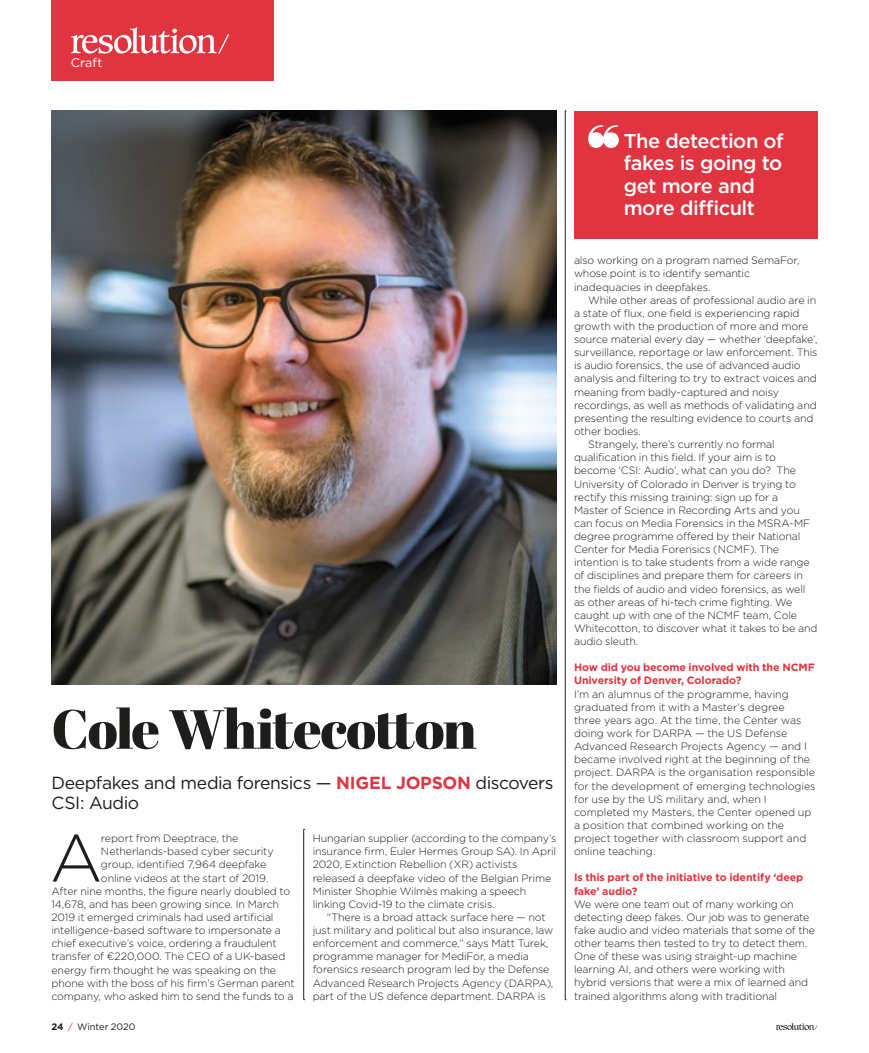
<style>
.page{position:relative;width:869px;height:1053px;background:#fff}
.page>*{position:absolute;margin:0;border:0;box-sizing:border-box;transform-origin:0 0}
.t1{font:300 66.88px "Gotham";color:#1d1d1b}
.t2{font:55px "Abril Fatface";letter-spacing:-.025em;color:#1d1d1b}
.t3{font:500 20px/22.5px "Gotham";letter-spacing:-.025em;color:#fff}
.t4{font:17.5px/20px "Gotham";letter-spacing:-.025em;color:#1d1d1b}
.t5{font:12.5px "Gotham";letter-spacing:.005em;color:#fff}
.t6{font:300 10.62px/13.1px "Gotham";letter-spacing:-.01em;color:#1d1d1b}
.t7{font:700 10.62px/13.1px "Gotham";letter-spacing:-.005em;color:#e03541}
.t8{font:9.38px "Gotham";letter-spacing:-.005em;color:#1d1d1b}
.s1{font-weight:700;color:#e03541}
.s2{font-weight:700}
.s3{color:#e03541}
</style>
<div class="page">
<svg style="left:776px;top:1023px;width:41px;height:6px"></svg>
<div style="left:51px;top:0;width:223px;height:80px;background:#e03541"></div>
<svg style="left:71px;top:27px;width:158px;height:27px"></svg>
<svg style="left:564px;top:111px;width:2px;height:889px;background:#8e8e8e"></svg>
<svg style="left:303px;top:829px;width:1px;height:171px"></svg>
<img style="left:51px;top:110px;width:505px;height:574px">
<div style="left:573px;top:111px;width:244px;height:127px;background:#e03541"></div>
<svg style="left:588px;top:125px;width:30px;height:23px"></svg>
<p class="t5" style="left:71px;top:55px;width:33px">Craft</p>
<h2 class="t2" style="left:51px;top:690px;width:426px">Cole Whitecotton</h2>
<h3 class="t4" style="left:51px;top:772px;width:503px">Deepfakes and media forensics — <span class="s1">NIGEL JOPSON</span> discovers<br>CSI: Audio</h3>
<h1 class="t1" style="left:50px;top:815px;width:54px">A</h1>
<p class="t6" style="left:101px;top:831px;width:139px">report from Deeptrace, the</p>
<p class="t6" style="left:101px;top:844px;width:174px">Netherlands-based cyber security</p>
<p class="t6" style="left:101px;top:857px;width:167px">group, identified 7,964 deepfake</p>
<p class="t6" style="left:101px;top:870px;width:169px">online videos at the start of 2019.</p>
<p class="t6" style="left:51px;top:884px;width:240px">After nine months, the figure nearly doubled to</p>
<p class="t6" style="left:51px;top:897px;width:229px">14,678, and has been growing since. In March</p>
<p class="t6" style="left:51px;top:910px;width:223px">2019 it emerged criminals had used artificial</p>
<p class="t6" style="left:51px;top:923px;width:231px">intelligence-based software to impersonate a</p>
<p class="t6" style="left:51px;top:936px;width:227px">chief executive’s voice, ordering a fraudulent</p>
<p class="t6" style="left:51px;top:949px;width:235px">transfer of €220,000. The CEO of a UK-based</p>
<p class="t6" style="left:51px;top:962px;width:226px">energy firm thought he was speaking on the</p>
<p class="t6" style="left:51px;top:975px;width:245px">phone with the boss of his firm’s German parent</p>
<p class="t6" style="left:51px;top:989px;width:243px">company, who asked him to send the funds to a</p>
<p class="t8" style="left:51px;top:1020px;width:86px"><span class="s2">24</span> <span class="s3">/</span> Winter 2020</p>
<p class="t6" style="left:312px;top:831px;width:245px">Hungarian supplier (according to the company’s insurance firm, Euler Hermes Group SA). In April 2020, Extinction Rebellion (XR) activists released a deepfake video of the Belgian Prime Minister Shophie Wilmès making a speech linking Covid-19 to the climate crisis.</p>
<p class="t6" style="left:312px;top:910px;width:242px;text-indent:14px">“There is a broad attack surface here — not just military and political but also insurance, law enforcement and commerce,” says Matt Turek, programme manager for MediFor, a media forensics research program led by the Defense Advanced Research Projects Agency (DARPA), part of the US defence department. DARPA is</p>
<h3 class="t3" style="left:623px;top:129px;width:161px">The detection of fakes is going to get more and more difficult</h3>
<p class="t6" style="left:573px;top:254px;width:227px">also working on a program named SemaFor, whose point is to identify semantic inadequacies in deepfakes.</p>
<p class="t6" style="left:588px;top:293px;width:229px">While other areas of professional audio are in</p>
<p class="t6" style="left:573px;top:306px;width:227px">a state of flux, one field is experiencing rapid</p>
<p class="t6" style="left:573px;top:319px;width:235px">growth with the production of more and more</p>
<p class="t6" style="left:573px;top:332px;width:245px">source material every day — whether ‘deepfake’,</p>
<p class="t6" style="left:573px;top:345px;width:245px">surveillance, reportage or law enforcement. This</p>
<p class="t6" style="left:573px;top:359px;width:228px">is audio forensics, the use of advanced audio</p>
<p class="t6" style="left:573px;top:372px;width:244px">analysis and filtering to try to extract voices and</p>
<p class="t6" style="left:573px;top:385px;width:206px">meaning from badly-captured and noisy</p>
<p class="t6" style="left:573px;top:398px;width:244px">recordings, as well as methods of validating and</p>
<p class="t6" style="left:573px;top:411px;width:241px">presenting the resulting evidence to courts and</p>
<p class="t6" style="left:573px;top:424px;width:68px">other bodies.</p>
<p class="t6" style="left:588px;top:437px;width:188px">Strangely, there’s currently no formal</p>
<p class="t6" style="left:573px;top:450px;width:203px">qualification in this field. If your aim is to</p>
<p class="t6" style="left:573px;top:463px;width:223px">become ‘CSI: Audio’, what can you do? The</p>
<p class="t6" style="left:573px;top:477px;width:223px">University of Colorado in Denver is trying to</p>
<p class="t6" style="left:573px;top:490px;width:205px">rectify this missing training: sign up for a</p>
<p class="t6" style="left:573px;top:503px;width:227px">Master of Science in Recording Arts and you</p>
<p class="t6" style="left:573px;top:516px;width:238px">can focus on Media Forensics in the MSRA-MF</p>
<p class="t6" style="left:573px;top:529px;width:228px">degree programme offered by their National</p>
<p class="t6" style="left:573px;top:542px;width:206px">Center for Media Forensics (NCMF). The</p>
<p class="t6" style="left:573px;top:555px;width:237px">intention is to take students from a wide range</p>
<p class="t6" style="left:573px;top:568px;width:230px">of disciplines and prepare them for careers in</p>
<p class="t6" style="left:573px;top:582px;width:233px">the fields of audio and video forensics, as well</p>
<p class="t6" style="left:573px;top:595px;width:220px">as other areas of hi-tech crime fighting. We</p>
<p class="t6" style="left:573px;top:608px;width:224px">caught up with one of the NCMF team, Cole</p>
<p class="t6" style="left:573px;top:621px;width:245px">Whitecotton, to discover what it takes to be and</p>
<p class="t6" style="left:573px;top:634px;width:66px">audio sleuth.</p>
<p class="t7" style="left:573px;top:661px;width:242px">How did you become involved with the NCMF<br>University of Denver, Colorado?</p>
<p class="t6" style="left:573px;top:687px;width:243px">I’m an alumnus of the programme, having graduated from it with a Master’s degree<br>three years ago. At the time, the Center was doing work for DARPA — the US Defense Advanced Research Projects Agency — and I became involved right at the beginning of the project. DARPA is the organisation responsible for the development of emerging technologies for use by the US military and, when I completed my Masters, the Center opened up a position that combined working on the project together with classroom support and online teaching.</p>
<p class="t7" style="left:573px;top:870px;width:231px">Is this part of the initiative to identify ‘deep fake’ audio?</p>
<p class="t6" style="left:573px;top:897px;width:242px">We were one team out of many working on detecting deep fakes. Our job was to generate fake audio and video materials that some of the other teams then tested to try to detect them.<br>One of these was using straight-up machine learning AI, and others were working with hybrid versions that were a mix of learned and trained algorithms along with traditional</p>
</div>
